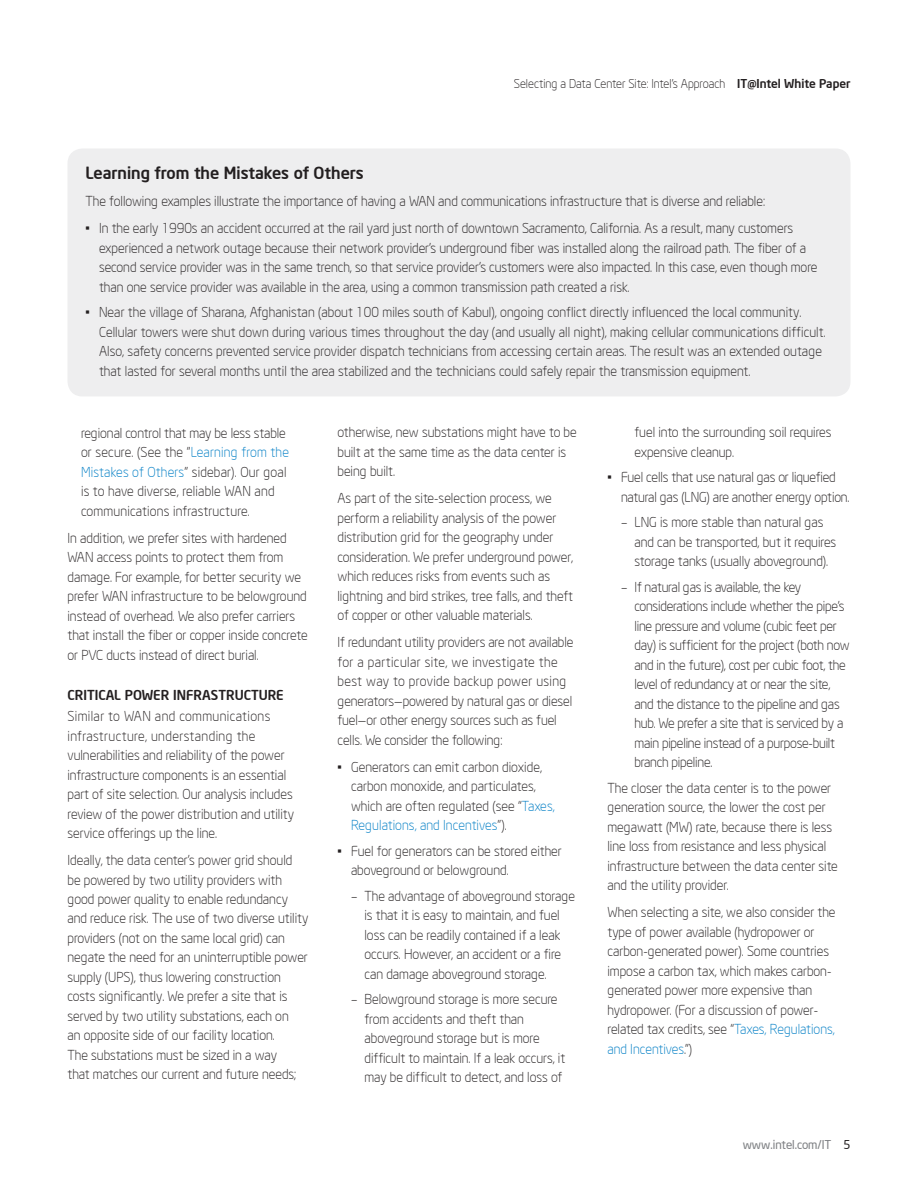
<style>
.page{position:relative;width:918px;height:1188px;background:#fff}
.page>*{position:absolute;margin:0;border:0;box-sizing:border-box;transform-origin:0 0}
.t1{font:500 16.5px "Neo Sans Intel";color:#231f20}
.t2{font:300 13.5px/19.5px "Neo Sans Intel";color:#231f20}
.t3{font:500 13.5px "Neo Sans Intel";color:#231f20}
.t4{font:300 12px "Neo Sans Intel";color:#231f20}
.t5{font:12px "Neo Sans Intel";color:#808285}
.s1{font-weight:500}
.s2{color:#007ec5}
.s3{color:#231f20}
</style>
<div class="page">
<div style="left:68px;top:148px;width:782px;height:248px;background:#eeeeef;border-radius:15px"></div>
<p class="t4" style="left:514px;top:76px;width:338px">Selecting a Data Center Site: Intel’s Approach <span class="s1">IT@Intel White Paper</span></p>
<p class="t1" style="left:86px;top:163px;width:280px">Learning from the Mistakes of Others</p>
<p class="t2" style="left:86px;top:192px;width:681px">The following examples illustrate the importance of having a WAN and communications infrastructure that is diverse and reliable:</p>
<p class="t2" style="left:99px;top:219px;width:720px;text-indent:-14px">• In the early 1990s an accident occurred at the rail yard just north of downtown Sacramento, California. As a result, many customers experienced a network outage because their network provider’s underground fiber was installed along the railroad path. The fiber of a second service provider was in the same trench, so that service provider’s customers were also impacted. In this case, even though more than one service provider was available in the area, using a common transmission path created a risk.</p>
<p class="t2" style="left:99px;top:302px;width:728px;text-indent:-14px">• Near the village of Sharana, Afghanistan (about 100 miles south of Kabul), ongoing conflict directly influenced the local community.<br>Cellular towers were shut down during various times throughout the day (and usually all night), making cellular communications difficult.<br>Also, safety concerns prevented service provider dispatch technicians from accessing certain areas. The result was an extended outage that lasted for several months until the area stabilized and the technicians could safely repair the transmission equipment.</p>
<p class="t2" style="left:81px;top:423px;width:209px">regional control that may be less stable or secure. (See the ”<span class="s2">Learning from the Mistakes of Others</span>” sidebar). Our goal is to have diverse, reliable WAN and communications infrastructure.</p>
<p class="t2" style="left:68px;top:528px;width:242px">In addition, we prefer sites with hardened WAN access points to protect them from damage. For example, for better security we prefer WAN infrastructure to be belowground instead of overhead. We also prefer carriers that install the fiber or copper inside concrete or PVC ducts instead of direct burial.</p>
<p class="t3" style="left:68px;top:687px;width:218px">CRITICAL POWER INFRASTRUCTURE</p>
<p class="t2" style="left:68px;top:706px;width:228px">Similar to WAN and communications infrastructure, understanding the vulnerabilities and reliability of the power infrastructure components is an essential part of site selection. Our analysis includes review of the power distribution and utility service offerings up the line.</p>
<p class="t2" style="left:68px;top:850px;width:242px">Ideally, the data center’s power grid should be powered by two utility providers with good power quality to enable redundancy and reduce risk. The use of two diverse utility providers (not on the same local grid) can negate the need for an uninterruptible power supply (UPS), thus lowering construction costs significantly. We prefer a site that is served by two utility substations, each on<br>an opposite side of our facility location.<br>The substations must be sized in a way<br>that matches our current and future needs;</p>
<p class="t2" style="left:338px;top:423px;width:241px">otherwise, new substations might have to be built at the same time as the data center is being built.</p>
<p class="t2" style="left:338px;top:489px;width:237px">As part of the site-selection process, we perform a reliability analysis of the power distribution grid for the geography under consideration. We prefer underground power, which reduces risks from events such as lightning and bird strikes, tree falls, and theft of copper or other valuable materials.</p>
<p class="t2" style="left:338px;top:633px;width:238px">If redundant utility providers are not available for a particular site, we investigate the best way to provide backup power using generators—powered by natural gas or diesel fuel—or other energy sources such as fuel cells. We consider the following:</p>
<p class="t2" style="left:351px;top:757px;width:205px;text-indent:-14px">• Generators can emit carbon dioxide, carbon monoxide, and particulates, which are often regulated (see “<span class="s2">Taxes, Regulations, and Incentives</span>”).</p>
<p class="t2" style="left:351px;top:841px;width:212px;text-indent:-14px">• Fuel for generators can be stored either aboveground or belowground.</p>
<p class="t2" style="left:364px;top:886px;width:212px;text-indent:-14px">– The advantage of aboveground storage is that it is easy to maintain, and fuel loss can be readily contained if a leak occurs. However, an accident or a fire can damage aboveground storage.</p>
<p class="t2" style="left:364px;top:990px;width:202px;text-indent:-14px">– Belowground storage is more secure from accidents and theft than aboveground storage but is more difficult to maintain. If a leak occurs, it may be difficult to detect, and loss of</p>
<p class="t2" style="left:634px;top:423px;width:199px">fuel into the surrounding soil requires expensive cleanup.</p>
<p class="t2" style="left:621px;top:468px;width:230px;text-indent:-14px">• Fuel cells that use natural gas or liquefied natural gas (LNG) are another energy option.</p>
<p class="t2" style="left:634px;top:513px;width:203px;text-indent:-14px">– LNG is more stable than natural gas and can be transported, but it requires storage tanks (usually aboveground).</p>
<p class="t2" style="left:634px;top:577px;width:217px;text-indent:-14px">– If natural gas is available, the key considerations include whether the pipe’s line pressure and volume (cubic feet per day) is sufficient for the project (both now and in the future), cost per cubic foot, the level of redundancy at or near the site, and the distance to the pipeline and gas hub. We prefer a site that is serviced by a main pipeline instead of a purpose-built branch pipeline.</p>
<p class="t2" style="left:608px;top:778px;width:232px">The closer the data center is to the power generation source, the lower the cost per megawatt (MW) rate, because there is less line loss from resistance and less physical infrastructure between the data center site and the utility provider.</p>
<p class="t2" style="left:608px;top:902px;width:230px">When selecting a site, we also consider the type of power available (hydropower or carbon-generated power). Some countries impose a carbon tax, which makes carbon&shy;generated power more expensive than hydropower. (For a discussion of power&shy;related tax credits, see “<span class="s2">Taxes, Regulations, and Incentives</span>.”)</p>
<p class="t5" style="left:743px;top:1137px;width:109px">www.intel.com/IT <span class="s3">5</span></p>
</div>
